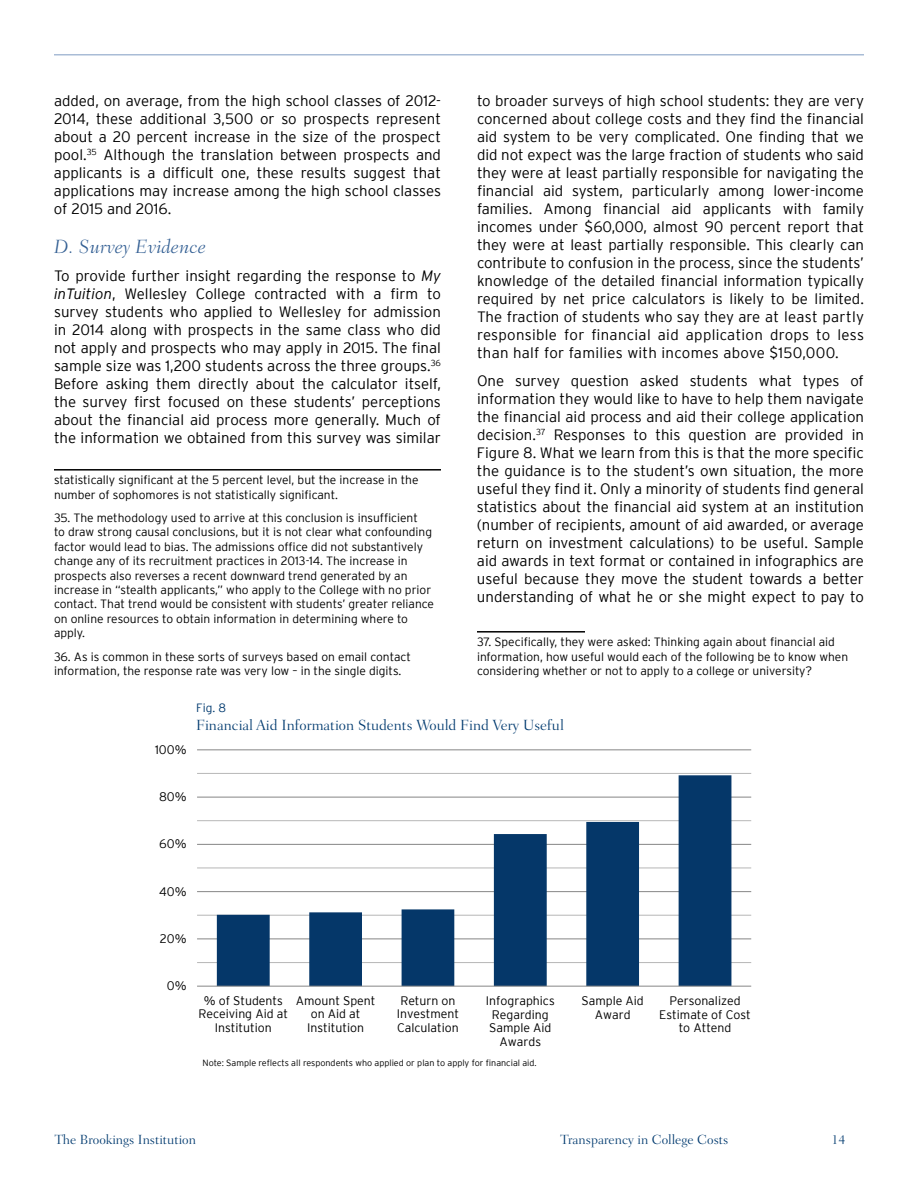
<style>
.page{position:relative;width:918px;height:1188px;background:#fff}
.page>*{position:absolute;margin:0;border:0;box-sizing:border-box;transform-origin:0 0}
.t1{font:italic 300 19.5px "Fairfield LT Std";color:#346094}
.t2{font:300 15px/18px "Interstate";color:#000;text-align:justify}
.t3{font:300 15px "Fairfield LT Std";color:#003a6f}
.t4{font:300 13.5px "Fairfield LT Std";color:#003a6f}
.t5{font:300 12.3px/13.6px "Interstate";color:#000;text-align:center}
.t6{font:300 12px/14.4px "Interstate";color:#000}
.t7{font:300 12px "Interstate";color:#003a6f}
.t8{font:300 9px "Interstate";color:#000}
.s1{font-style:italic}
</style>
<div class="page">
<hr style="left:197px;top:962px;width:554px;height:1px;background:#b7b7b7">
<hr style="left:197px;top:915px;width:554px;height:1px;background:#b7b7b7">
<hr style="left:197px;top:868px;width:554px;height:1px;background:#b7b7b7">
<hr style="left:197px;top:820px;width:554px;height:1px;background:#b7b7b7">
<hr style="left:197px;top:773px;width:554px;height:1px;background:#b7b7b7">
<hr style="left:197px;top:939px;width:554px;height:1px;background:#868686">
<hr style="left:197px;top:891px;width:554px;height:1px;background:#868686">
<hr style="left:197px;top:844px;width:554px;height:1px;background:#868686">
<hr style="left:197px;top:797px;width:554px;height:1px;background:#868686">
<hr style="left:197px;top:750px;width:554px;height:1px;background:#868686">
<svg style="left:217px;top:775px;width:514px;height:211px"></svg>
<hr style="left:197px;top:986px;width:554px;height:1px;background:#868686">
<hr style="left:54px;top:469px;width:387px;height:2px;background:#000">
<hr style="left:477px;top:631px;width:108px;height:2px;background:#000">
<hr style="left:54px;top:54px;width:810px;height:2px;background:#a9bcd6">
<p class="t2" style="left:54px;top:91px;width:389px">added, on average, from the high school classes of 2012- 2014, these additional 3,500 or so prospects represent about a 20 percent increase in the size of the prospect pool.<sup>35</sup> Although the translation between prospects and applicants is a difficult one, these results suggest that applications may increase among the high school classes of 2015 and 2016.</p>
<h1 class="t1" style="left:54px;top:235px;width:153px">D. Survey Evidence</h1>
<p class="t2" style="left:54px;top:267px;width:389px">To provide further insight regarding the response to <span class="s1">My inTuition</span>, Wellesley College contracted with a firm to survey students who applied to Wellesley for admission in 2014 along with prospects in the same class who did not apply and prospects who may apply in 2015. The final sample size was 1,200 students across the three groups.<sup>36<br></sup>Before asking them directly about the calculator itself, the survey first focused on these students’ perceptions about the financial aid process more generally. Much of the information we obtained from this survey was similar</p>
<p class="t6" style="left:54px;top:473px;width:366px">statistically significant at the 5 percent level, but the increase in the number of sophomores is not statistically significant.</p>
<p class="t6" style="left:54px;top:510px;width:382px">35. The methodology used to arrive at this conclusion is insufficient<br>to draw strong causal conclusions, but it is not clear what confounding factor would lead to bias. The admissions office did not substantively change any of its recruitment practices in 2013-14. The increase in prospects also reverses a recent downward trend generated by an increase in “stealth applicants,” who apply to the College with no prior contact. That trend would be consistent with students’ greater reliance on online resources to obtain information in determining where to apply.</p>
<p class="t6" style="left:54px;top:649px;width:358px">36. As is common in these sorts of surveys based on email contact information, the response rate was very low – in the single digits.</p>
<p class="t2" style="left:477px;top:91px;width:389px">to broader surveys of high school students: they are very concerned about college costs and they find the financial aid system to be very complicated. One finding that we did not expect was the large fraction of students who said they were at least partially responsible for navigating the financial aid system, particularly among lower-income families. Among financial aid applicants with family incomes under $60,000, almost 90 percent report that they were at least partially responsible. This clearly can contribute to confusion in the process, since the students’ knowledge of the detailed financial information typically required by net price calculators is likely to be limited.<br>The fraction of students who say they are at least partly responsible for financial aid application drops to less than half for families with incomes above $150,000.</p>
<p class="t2" style="left:477px;top:372px;width:389px">One survey question asked students what types of information they would like to have to help them navigate the financial aid process and aid their college application decision.<sup>37</sup> Responses to this question are provided in Figure 8. What we learn from this is that the more specific the guidance is to the student’s own situation, the more useful they find it. Only a minority of students find general statistics about the financial aid system at an institution (number of recipients, amount of aid awarded, or average return on investment calculations) to be useful. Sample aid awards in text format or contained in infographics are useful because they move the student towards a better understanding of what he or she might expect to pay to</p>
<p class="t6" style="left:477px;top:635px;width:373px">37. Specifically, they were asked: Thinking again about financial aid information, how useful would each of the following be to know when considering whether or not to apply to a college or university?</p>
<p class="t5" style="left:155px;top:743px;width:33px">100%</p>
<p class="t7" style="left:196px;top:702px;width:31px">Fig. 8</p>
<p class="t3" style="left:196px;top:717px;width:369px">Financial Aid Information Students Would Find Very Useful</p>
<p class="t5" style="left:159px;top:790px;width:29px">80%</p>
<p class="t5" style="left:159px;top:837px;width:29px">60%</p>
<p class="t5" style="left:159px;top:885px;width:29px">40%</p>
<p class="t5" style="left:160px;top:932px;width:28px">20%</p>
<p class="t5" style="left:167px;top:979px;width:21px">0%</p>
<p class="t5" style="left:198px;top:994px;width:91px">% of Students<br>Receiving Aid at<br>Institution</p>
<p class="t5" style="left:296px;top:994px;width:81px">Amount Spent on Aid at<br>Institution</p>
<p class="t5" style="left:397px;top:994px;width:64px;text-align:left">Return on<br>Investment<br>Calculation</p>
<p class="t5" style="left:486px;top:994px;width:70px">Infographics<br>Regarding<br>Sample Aid<br>Awards</p>
<p class="t5" style="left:582px;top:994px;width:64px">Sample Aid<br>Award</p>
<p class="t5" style="left:659px;top:994px;width:93px">Personalized<br>Estimate of Cost to Attend</p>
<p class="t8" style="left:203px;top:1058px;width:336px">Note: Sample reflects all respondents who applied or plan to apply for financial aid.</p>
<p class="t4" style="left:55px;top:1132px;width:143px">The Brookings Institution</p>
<p class="t4" style="left:561px;top:1132px;width:169px">Transparency in College Costs</p>
<p class="t4" style="left:832px;top:1132px;width:16px">14</p>
</div>
